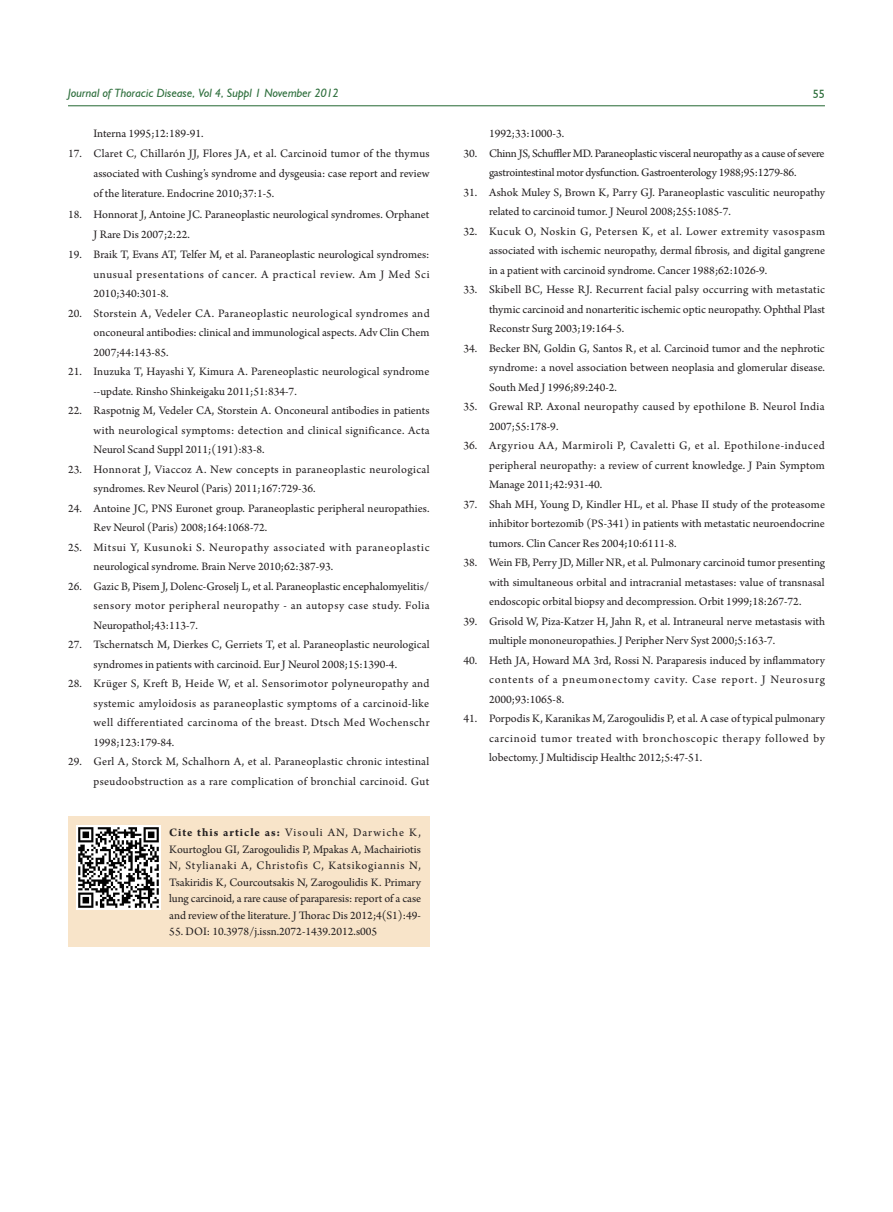
<style>
.page{position:relative;width:893px;height:1212px;background:#fff}
.page>*{position:absolute;margin:0;border:0;box-sizing:border-box;transform-origin:0 0}
.t1{font:12px/19.5px "Arno Pro";color:#231f20;text-align:justify}
.t2{font:12px/19.5px "Arno Pro";letter-spacing:.025em;color:#231f20}
.t3{font:12px/19.5px "Arno Pro";letter-spacing:-.02em;color:#231f20;text-align:center}
.t4{font:12px/19.5px "Arno Pro";letter-spacing:.02em;color:#231f20;text-align:right}
.t5{font:12px/19.5px "Arno Pro";letter-spacing:.045em;color:#231f20}
.t6{font:italic 12px "Humanist 521 BT";color:#30703e}
.t7{font:12px "Humanist 521 BT";color:#30703e}
.s1{font-weight:700}
</style>
<div class="page">
<hr style="left:68px;top:105px;width:757px;height:1px;background:#30703e">
<div style="left:68px;top:816px;width:361px;height:131px;background:#f8e4c9"></div>
<img style="left:77px;top:825px;width:84px;height:84px">
<p class="t6" style="left:68px;top:86px;width:272px">Journal of Thoracic Disease, Vol 4, Suppl 1 November 2012</p>
<p class="t7" style="left:813px;top:87px;width:14px">55</p>
<p class="t1" style="left:94px;top:125px;width:112px">Interna 1995;12:189-91.</p>
<p class="t1" style="left:94px;top:144px;width:338px;line-height:20.2px;text-indent:-26px">17. Claret C, Chillarón JJ, Flores JA, et al. Carcinoid tumor of the thymus associated with Cushing’s syndrome and dysgeusia: case report and review of the literature. Endocrine 2010;37:1-5.</p>
<p class="t1" style="left:94px;top:204px;width:337px;line-height:20.2px;text-indent:-26px">18. Honnorat J, Antoine JC. Paraneoplastic neurological syndromes. Orphanet<br>J Rare Dis 2007;2:22.</p>
<p class="t1" style="left:94px;top:245px;width:337px;text-indent:-26px">19. Braik T, Evans AT, Telfer M, et al. Paraneoplastic neurological syndromes: unusual presentations of cancer. A practical review. Am J Med Sci 2010;340:301-8.</p>
<p class="t1" style="left:94px;top:304px;width:338px;text-indent:-26px">20. Storstein A, Vedeler CA. Paraneoplastic neurological syndromes and onconeural antibodies: clinical and immunological aspects. Adv Clin Chem 2007;44:143-85.</p>
<p class="t1" style="left:94px;top:362px;width:337px;text-indent:-26px">21. Inuzuka T, Hayashi Y, Kimura A. Pareneoplastic neurological syndrome --update. Rinsho Shinkeigaku 2011;51:834-7.</p>
<p class="t1" style="left:94px;top:401px;width:338px;text-indent:-26px">22. Raspotnig M, Vedeler CA, Storstein A. Onconeural antibodies in patients with neurological symptoms: detection and clinical significance. Acta Neurol Scand Suppl 2011;(191):83-8.</p>
<p class="t2" style="left:94px;top:460px;width:338px;text-indent:-26px">23. Honnorat J, Viaccoz A. New concepts in paraneoplastic neurological syndromes. Rev Neurol (Paris) 2011;167:729-36.</p>
<p class="t1" style="left:94px;top:499px;width:337px;text-indent:-26px">24. Antoine JC, PNS Euronet group. Paraneoplastic peripheral neuropathies.<br>Rev Neurol (Paris) 2008;164:1068-72.</p>
<p class="t5" style="left:94px;top:538px;width:338px;text-indent:-26px">25. Mitsui Y, Kusunoki S. Neuropathy associated with paraneoplastic neurological syndrome. Brain Nerve 2010;62:387-93.</p>
<p class="t1" style="left:94px;top:577px;width:337px;text-indent:-26px">26. Gazic B, Pisem J, Dolenc-Groselj L, et al. Paraneoplastic encephalomyelitis/ sensory motor peripheral neuropathy - an autopsy case study. Folia Neuropathol;43:113-7.</p>
<p class="t1" style="left:68px;top:635px;width:363px;text-align:center">27. Tschernatsch M, Dierkes C, Gerriets T, et al. Paraneoplastic neurological syndromes in patients with carcinoid. Eur J Neurol 2008;15:1390-4.</p>
<p class="t1" style="left:94px;top:674px;width:338px;text-indent:-26px">28. Krüger S, Kreft B, Heide W, et al. Sensorimotor polyneuropathy and systemic amyloidosis as paraneoplastic symptoms of a carcinoid-like well differentiated carcinoma of the breast. Dtsch Med Wochenschr 1998;123:179-84.</p>
<p class="t4" style="left:68px;top:752px;width:363px">29. Gerl A, Storck M, Schalhorn A, et al. Paraneoplastic chronic intestinal pseudoobstruction as a rare complication of bronchial carcinoid. Gut</p>
<p class="t1" style="left:489px;top:124px;width:77px">1992;33:1000-3.</p>
<p class="t3" style="left:463px;top:144px;width:363px">30. Chinn JS, Schuffler MD. Paraneoplastic visceral neuropathy as a cause of severe gastrointestinal motor dysfunction. Gastroenterology 1988;95:1279-86.</p>
<p class="t1" style="left:489px;top:183px;width:337px;text-indent:-26px">31. Ashok Muley S, Brown K, Parry GJ. Paraneoplastic vasculitic neuropathy related to carcinoid tumor. J Neurol 2008;255:1085-7.</p>
<p class="t1" style="left:489px;top:222px;width:338px;text-indent:-26px">32. Kucuk O, Noskin G, Petersen K, et al. Lower extremity vasospasm associated with ischemic neuropathy, dermal fibrosis, and digital gangrene in a patient with carcinoid syndrome. Cancer 1988;62:1026-9.</p>
<p class="t1" style="left:489px;top:280px;width:338px;text-indent:-26px">33. Skibell BC, Hesse RJ. Recurrent facial palsy occurring with metastatic thymic carcinoid and nonarteritic ischemic optic neuropathy. Ophthal Plast Reconstr Surg 2003;19:164-5.</p>
<p class="t1" style="left:489px;top:339px;width:337px;text-indent:-26px">34. Becker BN, Goldin G, Santos R, et al. Carcinoid tumor and the nephrotic syndrome: a novel association between neoplasia and glomerular disease.<br>South Med J 1996;89:240-2.</p>
<p class="t2" style="left:489px;top:397px;width:337px;text-indent:-26px">35. Grewal RP. Axonal neuropathy caused by epothilone B. Neurol India<br>2007;55:178-9.</p>
<p class="t1" style="left:489px;top:436px;width:337px;text-indent:-26px">36. Argyriou AA, Marmiroli P, Cavaletti G, et al. Epothilone-induced peripheral neuropathy: a review of current knowledge. J Pain Symptom Manage 2011;42:931-40.</p>
<p class="t1" style="left:489px;top:495px;width:338px;text-indent:-26px">37. Shah MH, Young D, Kindler HL, et al. Phase II study of the proteasome inhibitor bortezomib (PS-341) in patients with metastatic neuroendocrine tumors. Clin Cancer Res 2004;10:6111-8.</p>
<p class="t1" style="left:489px;top:553px;width:338px;text-indent:-26px">38. Wein FB, Perry JD, Miller NR, et al. Pulmonary carcinoid tumor presenting with simultaneous orbital and intracranial metastases: value of transnasal endoscopic orbital biopsy and decompression. Orbit 1999;18:267-72.</p>
<p class="t1" style="left:489px;top:612px;width:338px;text-indent:-26px">39. Grisold W, Piza-Katzer H, Jahn R, et al. Intraneural nerve metastasis with multiple mononeuropathies. J Peripher Nerv Syst 2000;5:163-7.</p>
<p class="t1" style="left:489px;top:651px;width:338px;text-indent:-26px">40. Heth JA, Howard MA 3rd, Rossi N. Paraparesis induced by inflammatory contents of a pneumonectomy cavity. Case report. J Neurosurg 2000;93:1065-8.</p>
<p class="t1" style="left:489px;top:709px;width:337px;text-indent:-26px">41. Porpodis K, Karanikas M, Zarogoulidis P, et al. A case of typical pulmonary carcinoid tumor treated with bronchoscopic therapy followed by lobectomy. J Multidiscip Healthc 2012;5:47-51.</p>
<p class="t1" style="left:169px;top:825px;width:253px;line-height:16.5px"><span class="s1">Cite this article as:</span> Visouli AN, Darwiche K, Kourtoglou GI, Zarogoulidis P, Mpakas A, Machairiotis N, Stylianaki A, Christofis C, Katsikogiannis N, Tsakiridis K, Courcoutsakis N, Zarogoulidis K. Primary lung carcinoid, a rare cause of paraparesis: report of a case and review of the literature. J Thorac Dis 2012;4(S1):49-</p>
<p class="t1" style="left:169px;top:922px;width:210px">55. DOI: 10.3978/j.issn.2072-1439.2012.s005</p>
</div>
